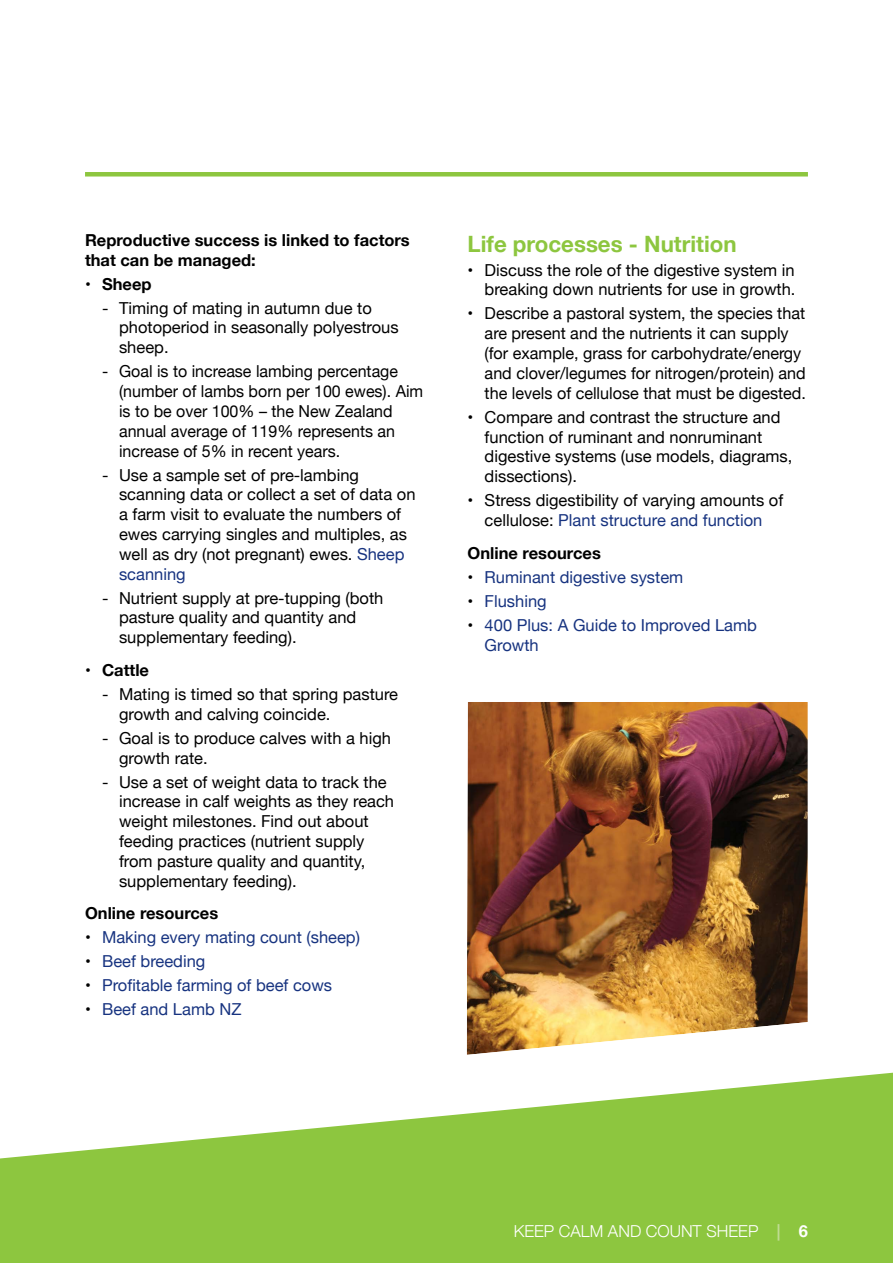
<style>
.page{position:relative;width:893px;height:1263px;background:#fff}
.page>*{position:absolute;margin:0;border:0;box-sizing:border-box;transform-origin:0 0}
.t1{font:700 22.5px "Helvetica Neue";color:#8dc63f}
.t2{font:16.5px/19.8px "Helvetica Neue";color:#000}
.t3{font:16.5px/19.8px "Helvetica Neue";color:#173380}
.t4{font:700 16.5px/19.8px "Helvetica Neue";color:#000}
.t5{font:300 16.5px "Helvetica Neue";color:#fff}
.s1{font-weight:400}
.s2{color:#173380}
.s3{color:#000}
.s4{font-weight:700;color:#bfdc92}
.s5{font-weight:700}
</style>
<div class="page">
<svg style="left:0;top:1073px;width:893px;height:190px;fill:#8dc63f"></svg>
<hr style="left:85px;top:172px;width:723px;height:4px;background:#8dc63f">
<svg style="left:462px;top:172px;width:346px;height:883px"></svg>
<p class="t4" style="left:85px;top:230px;width:326px">Reproductive success is linked to factors that can be managed:</p>
<p class="t4" style="left:85px;top:274px;width:68px"><span class="s1">•</span> Sheep</p>
<p class="t2" style="left:119px;top:299px;width:281px;text-indent:-17px">- Timing of mating in autumn due to photoperiod in seasonally polyestrous sheep.</p>
<p class="t2" style="left:119px;top:362px;width:306px;text-indent:-17px">- Goal is to increase lambing percentage (number of lambs born per 100 ewes). Aim is to be over 100% – the New Zealand annual average of 119% represents an increase of 5% in recent years.</p>
<p class="t2" style="left:119px;top:466px;width:298px;text-indent:-17px">- Use a sample set of pre-lambing scanning data or collect a set of data on a farm visit to evaluate the numbers of ewes carrying singles and multiples, as well as dry (not pregnant) ewes. <span class="s2">Sheep scanning</span></p>
<p class="t2" style="left:119px;top:589px;width:266px;text-indent:-17px">- Nutrient supply at pre-tupping (both pasture quality and quantity and supplementary feeding).</p>
<p class="t4" style="left:85px;top:660px;width:66px"><span class="s1">•</span> Cattle</p>
<p class="t2" style="left:119px;top:685px;width:281px;text-indent:-17px">- Mating is timed so that spring pasture growth and calving coincide.</p>
<p class="t2" style="left:119px;top:729px;width:273px;text-indent:-17px">- Goal is to produce calves with a high growth rate.</p>
<p class="t2" style="left:119px;top:773px;width:277px;text-indent:-17px">- Use a set of weight data to track the increase in calf weights as they reach weight milestones. Find out about feeding practices (nutrient supply from pasture quality and quantity, supplementary feeding).</p>
<p class="t4" style="left:85px;top:904px;width:135px">Online resources</p>
<p class="t3" style="left:85px;top:928px;width:276px"><span class="s3">•</span> Making every mating count (sheep)</p>
<p class="t3" style="left:85px;top:952px;width:122px"><span class="s3">•</span> Beef breeding</p>
<p class="t3" style="left:85px;top:976px;width:249px"><span class="s3">•</span> Profitable farming of beef cows</p>
<p class="t3" style="left:85px;top:1000px;width:158px"><span class="s3">•</span> Beef and Lamb NZ</p>
<h1 class="t1" style="left:468px;top:226px;width:270px">Life processes - Nutrition</h1>
<p class="t2" style="left:468px;top:261px;width:329px;text-align:right">• Discuss the role of the digestive system in breaking down nutrients for use in growth.</p>
<p class="t2" style="left:485px;top:305px;width:323px;text-indent:-17px">• Describe a pastoral system, the species that are present and the nutrients it can supply (for example, grass for carbohydrate/energy and clover/legumes for nitrogen/protein) and the levels of cellulose that must be digested.</p>
<p class="t2" style="left:485px;top:408px;width:309px;text-indent:-17px">• Compare and contrast the structure and function of ruminant and nonruminant digestive systems (use models, diagrams, dissections).</p>
<p class="t2" style="left:468px;top:491px;width:317px;text-align:center">• Stress digestibility of varying amounts of cellulose: <span class="s2">Plant structure and function</span></p>
<p class="t4" style="left:468px;top:543px;width:135px">Online resources</p>
<p class="t3" style="left:468px;top:568px;width:217px"><span class="s3">•</span> Ruminant digestive system</p>
<p class="t3" style="left:468px;top:592px;width:81px"><span class="s3">•</span> Flushing</p>
<p class="t3" style="left:485px;top:616px;width:274px;text-indent:-17px"><span class="s3">•</span> 400 Plus: A Guide to Improved Lamb<br>Growth</p>
<p class="t5" style="left:514px;top:1217px;width:296px">KEEP CALM AND COUNT SHEEP <span class="s4">|</span> <span class="s5">6</span></p>
</div>
